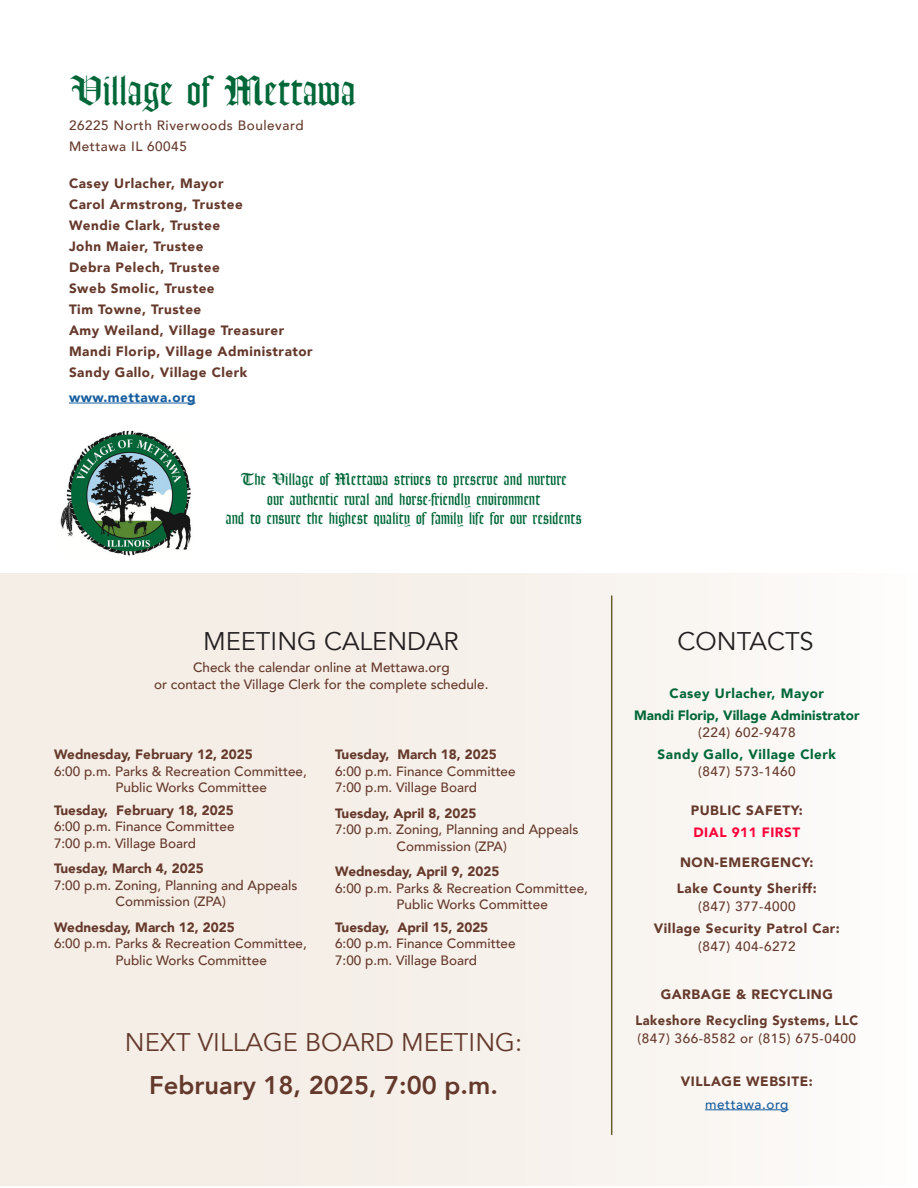
<style>
.page{position:relative;width:918px;height:1188px;background:#fff}
.page>*{position:absolute;margin:0;border:0;box-sizing:border-box;transform-origin:0 0}
.t1{font:40.5px "Lohengrin";color:#016738}
.t2{font:25.5px "Avenir";color:#64392c}
.t3{font:800 25.5px "Avenir";color:#64392c}
.t4{font:25.5px "Avenir";color:#231f20}
.t5{font:16.5px "Lohengrin";color:#016738}
.t6{font:500 13.5px/16.5px "Avenir";color:#65392b}
.t7{font:900 13.5px/18px "Avenir";letter-spacing:.04em;color:#65392b;text-align:center}
.t8{font:900 13.5px "Avenir";color:#65392b}
.t9{font:500 13.5px "Avenir";letter-spacing:.04em;color:#65392b}
.t10{font:900 13.5px/18px "Avenir";letter-spacing:.04em;color:#65392b;scale:.95 1}
.t11{font:900 13.5px "Avenir";letter-spacing:.04em;color:#016738}
.t12{font:900 13.5px "Avenir";color:#016738}
.t13{font:900 13.5px "Avenir";letter-spacing:.04em;color:#175d9e}
.t14{font:900 13.5px "Avenir";letter-spacing:.04em;color:#ff0039}
.t15{font:500 13.5px "Avenir";letter-spacing:.04em;color:#175d9e}
.s1{font-weight:500}
</style>
<div class="page">
<div style="left:0;top:574px;width:918px;height:612px;background:#f5eee7"></div>
<hr style="left:69px;top:403px;width:127px;height:1px;background:#175d9e">
<hr style="left:705px;top:1109px;width:84px;height:1px;background:#175d9e">
<hr style="left:611px;top:596px;width:1px;height:539px;background:#655f2b">
<img style="left:60px;top:430px;width:131px;height:126px">
<p class="t1" style="left:69px;top:66px;width:288px">Village of Mettawa</p>
<p class="t9" style="left:69px;top:114px;width:236px">26225 North Riverwoods Boulevard</p>
<p class="t9" style="left:69px;top:135px;width:119px">Mettawa IL 60045</p>
<p class="t7" style="left:69px;top:173px;width:156px">Casey Urlacher, Mayor</p>
<p class="t7" style="left:69px;top:194px;width:175px">Carol Armstrong, Trustee</p>
<p class="t7" style="left:69px;top:215px;width:153px">Wendie Clark, Trustee</p>
<p class="t7" style="left:69px;top:236px;width:136px">John Maier, Trustee</p>
<p class="t7" style="left:69px;top:257px;width:152px">Debra Pelech, Trustee</p>
<p class="t7" style="left:69px;top:278px;width:147px">Sweb Smolic, Trustee</p>
<p class="t7" style="left:69px;top:299px;width:134px">Tim Towne, Trustee</p>
<p class="t7" style="left:69px;top:320px;width:217px">Amy Weiland, Village Treasurer</p>
<p class="t7" style="left:69px;top:341px;width:245px">Mandi Florip, Village Administrator</p>
<p class="t7" style="left:69px;top:362px;width:180px">Sandy Gallo, Village Clerk</p>
<p class="t13" style="left:69px;top:386px;width:128px">www.mettawa.org</p>
<p class="t5" style="left:240px;top:469px;width:328px">The Village of Mettawa strives to preserve and nurture</p>
<p class="t5" style="left:267px;top:489px;width:275px">our authentic rural and horse-friendly environment</p>
<p class="t5" style="left:226px;top:508px;width:358px">and to ensure the highest quality of family life for our residents</p>
<p class="t4" style="left:203px;top:626px;width:257px">MEETING CALENDAR</p>
<p class="t6" style="left:193px;top:659px;width:258px">Check the calendar online at Mettawa.org</p>
<p class="t6" style="left:154px;top:675px;width:336px">or contact the Village Clerk for the complete schedule.</p>
<p class="t8" style="left:54px;top:743px;width:200px">Wednesday, February 12, 2025</p>
<p class="t6" style="left:54px;top:762px;width:254px">6:00 p.m. Parks &amp; Recreation Committee,</p>
<p class="t6" style="left:116px;top:778px;width:153px">Public Works Committee</p>
<p class="t8" style="left:54px;top:798px;width:181px">Tuesday, February 18, 2025</p>
<p class="t6" style="left:54px;top:817px;width:182px">6:00 p.m. Finance Committee<br>7:00 p.m. Village Board</p>
<p class="t8" style="left:54px;top:857px;width:151px">Tuesday, March 4, 2025</p>
<p class="t6" style="left:116px;top:876px;width:183px;text-indent:-62px">7:00 p.m. Zoning, Planning and Appeals<br>Commission (ZPA)</p>
<p class="t8" style="left:54px;top:915px;width:182px">Wednesday, March 12, 2025</p>
<p class="t6" style="left:54px;top:934px;width:254px">6:00 p.m. Parks &amp; Recreation Committee,</p>
<p class="t6" style="left:116px;top:951px;width:153px">Public Works Committee</p>
<p class="t8" style="left:335px;top:743px;width:163px">Tuesday, March 18, 2025</p>
<p class="t6" style="left:335px;top:762px;width:182px">6:00 p.m. Finance Committee<br>7:00 p.m. Village Board</p>
<p class="t8" style="left:335px;top:801px;width:143px">Tuesday, April 8, 2025</p>
<p class="t6" style="left:397px;top:820px;width:183px;text-indent:-62px">7:00 p.m. Zoning, Planning and Appeals<br>Commission (ZPA)</p>
<p class="t8" style="left:335px;top:860px;width:166px">Wednesday, April 9, 2025</p>
<p class="t6" style="left:335px;top:879px;width:254px">6:00 p.m. Parks &amp; Recreation Committee,</p>
<p class="t6" style="left:397px;top:895px;width:153px">Public Works Committee</p>
<p class="t8" style="left:335px;top:915px;width:155px">Tuesday, April 15, 2025</p>
<p class="t6" style="left:335px;top:934px;width:182px">6:00 p.m. Finance Committee<br>7:00 p.m. Village Board</p>
<p class="t2" style="left:125px;top:1027px;width:399px">NEXT VILLAGE BOARD MEETING:</p>
<p class="t3" style="left:149px;top:1065px;width:350px">February 18, 2025, 7:00 p.m.</p>
<p class="t4" style="left:678px;top:626px;width:138px">CONTACTS</p>
<p class="t11" style="left:670px;top:682px;width:156px">Casey Urlacher, Mayor</p>
<p class="t12" style="left:634px;top:704px;width:227px">Mandi Florip, Village Administrator</p>
<p class="t9" style="left:698px;top:720px;width:99px">(224) 602-9478</p>
<p class="t11" style="left:658px;top:743px;width:180px">Sandy Gallo, Village Clerk</p>
<p class="t9" style="left:698px;top:759px;width:99px">(847) 573-1460</p>
<p class="t7" style="left:691px;top:801px;width:114px">PUBLIC SAFETY:</p>
<p class="t14" style="left:693px;top:821px;width:108px">DIAL 911 FIRST</p>
<p class="t7" style="left:680px;top:853px;width:135px">NON-EMERGENCY:</p>
<p class="t7" style="left:677px;top:879px;width:141px">Lake County Sheriff:</p>
<p class="t9" style="left:698px;top:894px;width:99px">(847) 377-4000</p>
<p class="t7" style="left:654px;top:919px;width:188px">Village Security Patrol Car: <span class="s1">(847) 404-6272</span></p>
<p class="t7" style="left:661px;top:985px;width:174px">GARBAGE &amp; RECYCLING</p>
<p class="t10" style="left:635px;top:1011px;width:236px">Lakeshore Recycling Systems, LLC <span class="s1">(847) 366-8582 or (815) 675-0400</span></p>
<p class="t7" style="left:681px;top:1072px;width:133px">VILLAGE WEBSITE:</p>
<p class="t15" style="left:705px;top:1092px;width:85px">mettawa.org</p>
</div>
